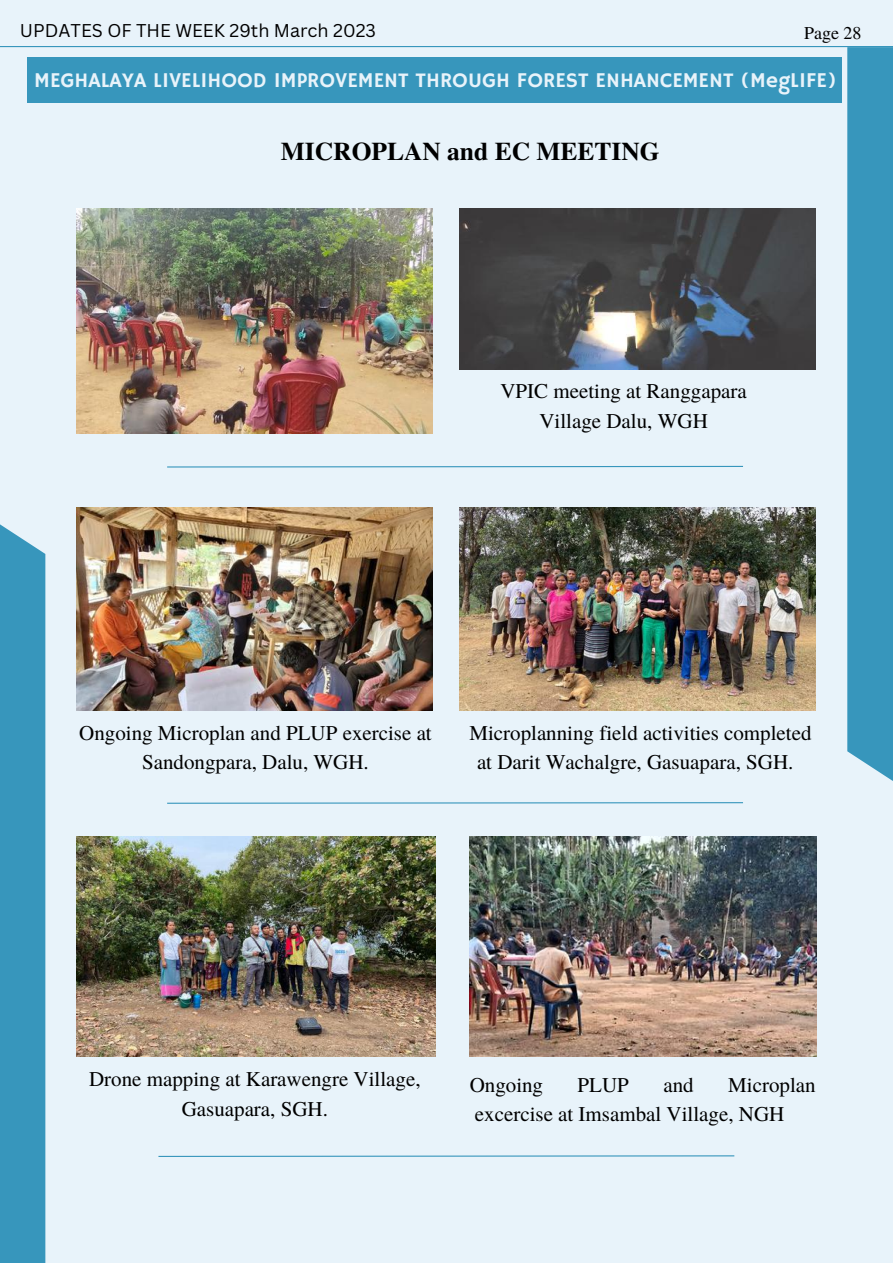
<style>
.page{position:relative;width:893px;height:1264px;background:#fff}
.page>*{position:absolute;margin:0;border:0;box-sizing:border-box;transform-origin:0 0}
.t1{font:700 25.5px "Te X Gyre Termes";color:#000}
.t2{font:21px/29.2px "Te X Gyre Termes";color:#000;text-align:center}
.t3{font:21px "Hammersmith One";color:#e8f3fa}
.t4{font:18px "Canva Sans";color:#000}
.t5{font:18px "Te X Gyre Termes";color:#000}
</style>
<div class="page">
<div style="left:0;top:0;width:892px;height:1262px;background:#e8f3fa"></div>
<div style="left:847px;top:47px;width:45px;height:733px;background:#3796bc"></div>
<hr style="left:0;top:46px;width:892px;height:1px;background:#3796bc">
<div style="left:27px;top:57px;width:814px;height:45px;background:#3796bc"></div>
<img style="left:76px;top:208px;width:357px;height:225px">
<img style="left:76px;top:508px;width:357px;height:202px">
<img style="left:459px;top:208px;width:356px;height:161px">
<img style="left:459px;top:508px;width:356px;height:202px">
<img style="left:76px;top:836px;width:359px;height:220px">
<div style="left:0;top:524px;width:45px;height:738px;background:#3796bc"></div>
<svg style="left:158px;top:1155px;width:577px;height:2px"></svg>
<svg style="left:167px;top:802px;width:576px;height:2px"></svg>
<svg style="left:167px;top:465px;width:576px;height:3px"></svg>
<img style="left:469px;top:836px;width:347px;height:220px">
<p class="t4" style="left:20px;top:18px;width:357px">UPDATES OF THE WEEK 29th March 2023</p>
<p class="t5" style="left:804px;top:20px;width:59px">Page 28</p>
<p class="t3" style="left:34px;top:69px;width:803px">MEGHALAYA LIVELIHOOD IMPROVEMENT THROUGH FOREST ENHANCEMENT (MegLIFE)</p>
<p class="t1" style="left:281px;top:131px;width:380px">MICROPLAN and EC MEETING</p>
<p class="t2" style="left:500px;top:375px;width:248px">VPIC meeting at Ranggapara<br>Village Dalu, WGH</p>
<p class="t2" style="left:79px;top:717px;width:354px">Ongoing Microplan and PLUP exercise at<br>Sandongpara, Dalu, WGH.</p>
<p class="t2" style="left:469px;top:717px;width:343px">Microplanning field activities completed at Darit Wachalgre, Gasuapara, SGH.</p>
<p class="t2" style="left:89px;top:1063px;width:333px">Drone mapping at Karawengre Village,<br>Gasuapara, SGH.</p>
<p class="t2" style="left:469px;top:1069px;width:75px">Ongoing</p>
<p class="t2" style="left:577px;top:1069px;width:53px">PLUP</p>
<p class="t2" style="left:663px;top:1069px;width:32px">and</p>
<p class="t2" style="left:475px;top:1069px;width:342px;text-align:left;text-indent:253px">Microplan excercise at Imsambal Village, NGH</p>
</div>
